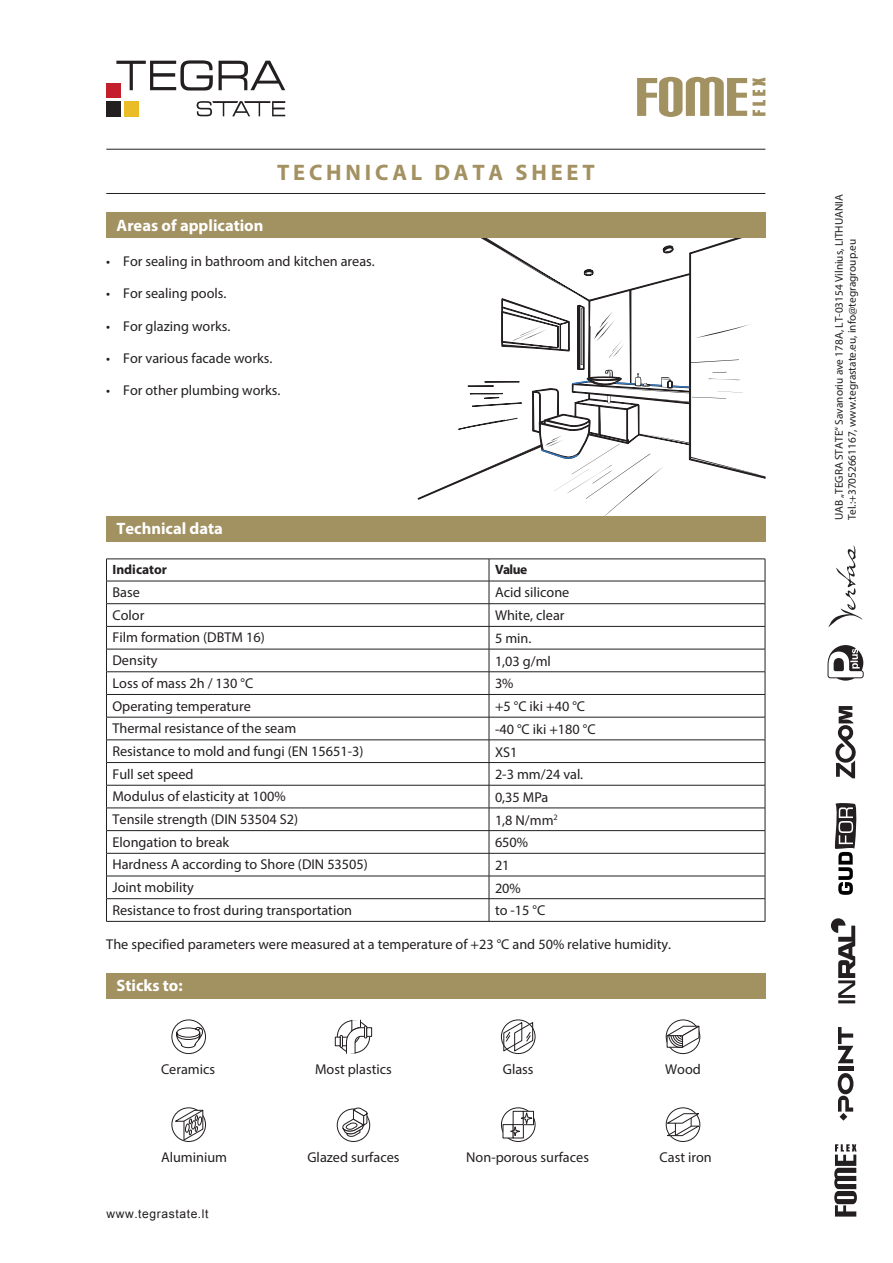
<style>
.page{position:relative;width:893px;height:1263px;background:#fff}
.page>*{position:absolute;margin:0;border:0;box-sizing:border-box;transform-origin:0 0}
.t1{font:700 22.5px "Myriad Pro";letter-spacing:.17em;color:#a39161}
.t2{font:700 16.5px "Myriad Pro";color:#fff}
.t3{font:14.25px "Myriad Pro";color:#231f20}
.t4{font:700 13.5px "Myriad Pro";color:#231f20}
.t5{font:12px "Arial";letter-spacing:.05em;color:#231f20}
.t6{font:11.25px/13px "Myriad Pro";color:#231f20}
</style>
<div class="page">
<div style="left:107px;top:83px;width:14px;height:15px;background:#c31f2d"></div>
<div style="left:124px;top:101px;width:14px;height:15px;background:#eabd27"></div>
<div style="left:107px;top:101px;width:14px;height:15px;background:#231f20"></div>
<svg style="left:116px;top:60px;width:169px;height:30px"></svg>
<svg style="left:197px;top:101px;width:88px;height:15px"></svg>
<svg style="left:834px;top:1144px;width:23px;height:72px"></svg>
<hr style="left:838px;top:1067px;width:15px;height:4px;background:#231f20">
<svg style="left:838px;top:1027px;width:15px;height:36px"></svg>
<svg style="left:838px;top:1073px;width:15px;height:38px"></svg>
<svg style="left:840px;top:1113px;width:7px;height:7px"></svg>
<svg style="left:827px;top:645px;width:37px;height:36px"></svg>
<svg style="left:835px;top:706px;width:21px;height:72px"></svg>
<svg style="left:828px;top:545px;width:34px;height:82px"></svg>
<hr style="left:838px;top:1000px;width:17px;height:3px;background:#231f20">
<svg style="left:831px;top:918px;width:24px;height:80px"></svg>
<svg style="left:835px;top:803px;width:22px;height:92px"></svg>
<hr style="left:106px;top:193px;width:659px;height:1px;background:#231f20">
<hr style="left:106px;top:149px;width:659px;height:1px;background:#231f20">
<svg style="left:637px;top:77px;width:128px;height:40px"></svg>
<div style="left:106px;top:213px;width:659px;height:25px;background:#a29161"></div>
<div style="left:106px;top:516px;width:659px;height:26px;background:#a29161"></div>
<hr style="left:106px;top:559px;width:383px;height:1px;background:#231f20">
<hr style="left:106px;top:581px;width:383px;height:1px;background:#231f20">
<hr style="left:106px;top:603px;width:383px;height:1px;background:#231f20">
<hr style="left:106px;top:626px;width:383px;height:1px;background:#231f20">
<hr style="left:106px;top:649px;width:383px;height:1px;background:#231f20">
<hr style="left:106px;top:671px;width:383px;height:1px;background:#231f20">
<hr style="left:106px;top:694px;width:383px;height:1px;background:#231f20">
<hr style="left:106px;top:717px;width:383px;height:1px;background:#231f20">
<hr style="left:106px;top:740px;width:383px;height:1px;background:#231f20">
<hr style="left:106px;top:762px;width:383px;height:1px;background:#231f20">
<hr style="left:106px;top:785px;width:383px;height:1px;background:#231f20">
<hr style="left:106px;top:808px;width:383px;height:1px;background:#231f20">
<hr style="left:106px;top:830px;width:383px;height:1px;background:#231f20">
<svg style="left:106px;top:559px;width:1px;height:362px"></svg>
<svg style="left:417px;top:227px;width:349px;height:694px"></svg>
<hr style="left:106px;top:853px;width:383px;height:1px;background:#231f20">
<hr style="left:489px;top:853px;width:276px;height:1px;background:#231f20">
<hr style="left:106px;top:876px;width:383px;height:1px;background:#231f20">
<hr style="left:489px;top:876px;width:276px;height:1px;background:#231f20">
<hr style="left:106px;top:898px;width:383px;height:1px;background:#231f20">
<hr style="left:489px;top:898px;width:276px;height:1px;background:#231f20">
<hr style="left:106px;top:921px;width:383px;height:1px;background:#231f20">
<hr style="left:489px;top:921px;width:276px;height:1px;background:#231f20">
<div style="left:106px;top:973px;width:659px;height:25px;background:#a29161"></div>
<svg style="left:172px;top:1020px;width:34px;height:33px"></svg>
<div style="left:172px;top:1020px;width:34px;height:34px;border:1px solid #231f20;border-radius:50%"></div>
<svg style="left:176px;top:1026px;width:29px;height:22px"></svg>
<div style="left:335px;top:1037px;width:6px;height:9px;border:1px solid #231f20"></div>
<div style="left:366px;top:1027px;width:6px;height:10px;border:1px solid #231f20"></div>
<svg style="left:337px;top:1019px;width:33px;height:35px"></svg>
<div style="left:501px;top:1020px;width:34px;height:34px;border:1px solid #231f20;border-radius:50%"></div>
<svg style="left:503px;top:1021px;width:30px;height:31px"></svg>
<div style="left:666px;top:1020px;width:34px;height:34px;border:1px solid #231f20;border-radius:50%"></div>
<svg style="left:665px;top:1025px;width:36px;height:23px"></svg>
<div style="left:172px;top:1108px;width:34px;height:34px;border:1px solid #231f20;border-radius:50%"></div>
<svg style="left:173px;top:1109px;width:31px;height:32px"></svg>
<svg style="left:337px;top:1109px;width:33px;height:32px"></svg>
<div style="left:337px;top:1109px;width:33px;height:33px;border:1px solid #231f20;border-radius:50%"></div>
<svg style="left:342px;top:1107px;width:26px;height:30px"></svg>
<svg style="left:501px;top:1108px;width:34px;height:33px"></svg>
<div style="left:501px;top:1108px;width:34px;height:34px;border:1px solid #231f20;border-radius:50%"></div>
<div style="left:503px;top:1125px;width:10px;height:13px;background:#fff"></div>
<div style="left:503px;top:1124px;width:11px;height:14px;border:1px solid #231f20"></div>
<div style="left:513px;top:1124px;width:11px;height:14px;border:1px solid #231f20"></div>
<svg style="left:509px;top:1111px;width:25px;height:26px"></svg>
<div style="left:666px;top:1108px;width:34px;height:34px;border:1px solid #231f20;border-radius:50%"></div>
<svg style="left:665px;top:1113px;width:36px;height:24px"></svg>
<h1 class="t1" style="left:277px;top:157px;width:319px">TECHNICAL DATA SHEET</h1>
<p class="t2" style="left:117px;top:214px;width:148px">Areas of application</p>
<p class="t3" style="left:106px;top:253px;width:270px">• For sealing in bathroom and kitchen areas.</p>
<p class="t3" style="left:106px;top:285px;width:122px">• For sealing pools.</p>
<p class="t3" style="left:106px;top:317px;width:126px">• For glazing works.</p>
<p class="t3" style="left:106px;top:349px;width:168px">• For various facade works.</p>
<p class="t3" style="left:106px;top:381px;width:176px">• For other plumbing works.</p>
<p class="t2" style="left:117px;top:518px;width:108px">Technical data</p>
<p class="t4" style="left:112px;top:561px;width:56px">Indicator</p>
<p class="t4" style="left:495px;top:561px;width:34px">Value</p>
<p class="t3" style="left:112px;top:583px;width:29px">Base</p>
<p class="t3" style="left:495px;top:583px;width:76px">Acid silicone</p>
<p class="t3" style="left:112px;top:606px;width:33px">Color</p>
<p class="t3" style="left:495px;top:606px;width:71px">White, clear</p>
<p class="t3" style="left:112px;top:629px;width:154px">Film formation (DBTM 16)</p>
<p class="t3" style="left:495px;top:629px;width:38px">5 min.</p>
<p class="t3" style="left:112px;top:652px;width:46px">Density</p>
<p class="t3" style="left:495px;top:652px;width:58px">1,03 g/ml</p>
<p class="t3" style="left:112px;top:674px;width:142px">Loss of mass 2h / 130 °C</p>
<p class="t3" style="left:495px;top:675px;width:20px">3%</p>
<p class="t3" style="left:112px;top:697px;width:140px">Operating temperature</p>
<p class="t3" style="left:495px;top:698px;width:92px">+5 °C iki +40 °C</p>
<p class="t3" style="left:112px;top:720px;width:185px">Thermal resistance of the seam</p>
<p class="t3" style="left:495px;top:720px;width:102px">-40 °C iki +180 °C</p>
<p class="t3" style="left:112px;top:742px;width:252px">Resistance to mold and fungi (EN 15651-3)</p>
<p class="t3" style="left:495px;top:743px;width:24px">XS1</p>
<p class="t3" style="left:112px;top:765px;width:83px">Full set speed</p>
<p class="t3" style="left:495px;top:766px;width:90px">2-3 mm/24 val.</p>
<p class="t3" style="left:112px;top:788px;width:175px">Modulus of elasticity at 100%</p>
<p class="t3" style="left:495px;top:788px;width:55px">0,35 MPa</p>
<p class="t3" style="left:112px;top:810px;width:187px">Tensile strength (DIN 53504 S2)</p>
<p class="t3" style="left:495px;top:811px;width:64px">1,8 N/mm<sup>2</sup></p>
<p class="t3" style="left:112px;top:833px;width:118px">Elongation to break</p>
<p class="t3" style="left:495px;top:834px;width:35px">650%</p>
<p class="t3" style="left:112px;top:856px;width:257px">Hardness A according to Shore (DIN 53505)</p>
<p class="t3" style="left:495px;top:856px;width:16px">21</p>
<p class="t3" style="left:112px;top:878px;width:83px">Joint mobility</p>
<p class="t3" style="left:495px;top:879px;width:27px">20%</p>
<p class="t3" style="left:112px;top:901px;width:241px">Resistance to frost during transportation</p>
<p class="t3" style="left:495px;top:902px;width:52px">to -15 °C</p>
<p class="t3" style="left:106px;top:935px;width:566px">The specified parameters were measured at a temperature of +23 °C and 50% relative humidity.</p>
<p class="t2" style="left:117px;top:975px;width:68px">Sticks to:</p>
<p class="t3" style="left:161px;top:1060px;width:56px">Ceramics</p>
<p class="t3" style="left:315px;top:1060px;width:78px">Most plastics</p>
<p class="t3" style="left:503px;top:1060px;width:32px">Glass</p>
<p class="t3" style="left:665px;top:1060px;width:37px">Wood</p>
<p class="t3" style="left:161px;top:1148px;width:68px">Aluminium</p>
<p class="t3" style="left:307px;top:1148px;width:94px">Glazed surfaces</p>
<p class="t3" style="left:466px;top:1148px;width:124px">Non-porous surfaces</p>
<p class="t3" style="left:660px;top:1148px;width:54px">Cast iron</p>
<p class="t5" style="left:106px;top:1206px;width:104px">www.tegrastate.lt</p>
<p class="t6" style="left:832px;top:520px;width:328px;rotate:-90deg">UAB „TEGRA STATE“ Savanoriu ave 178A, LT-03154 Vilnius, LITHUANIA<br>Tel.:+37052661167, www.tegrastate.eu, info@tegragroup.eu</p>
</div>
